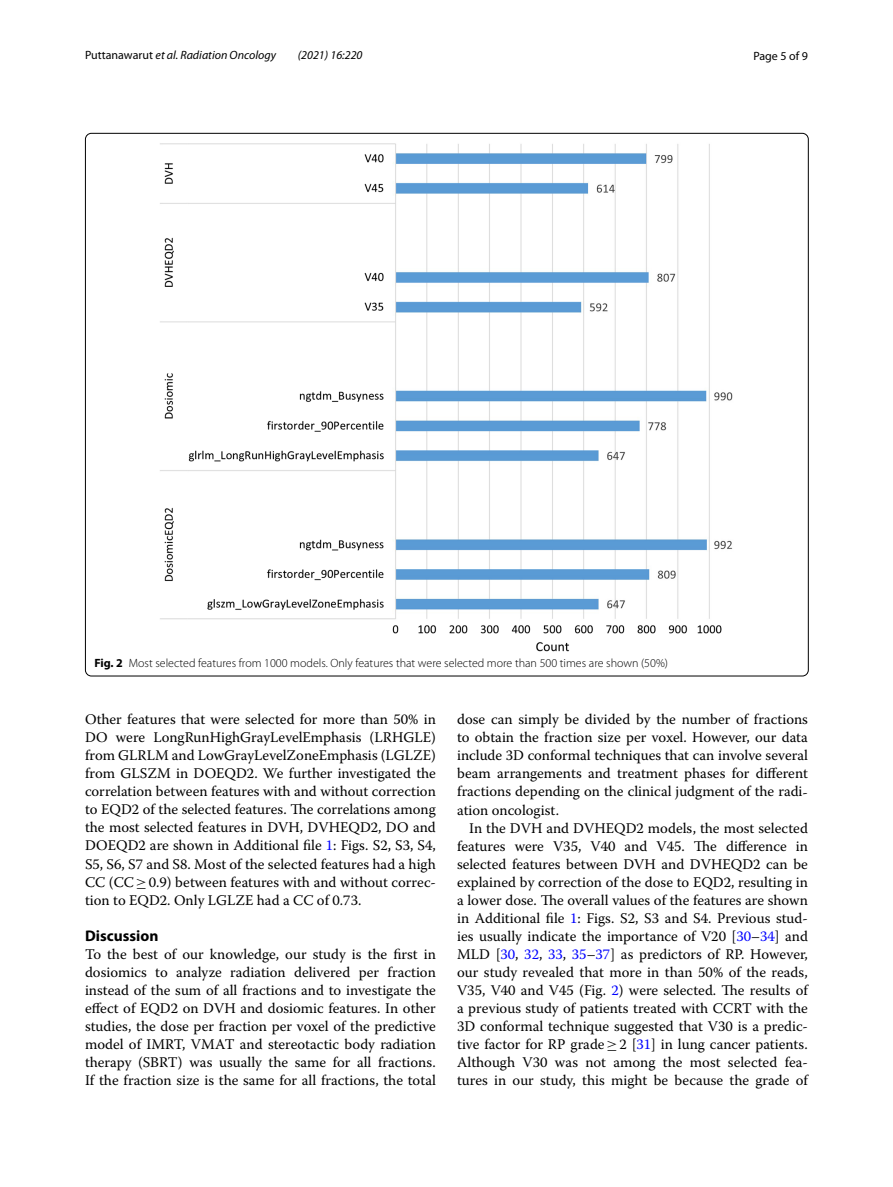
<style>
.page{position:relative;width:893px;height:1187px;background:#fff}
.page>*{position:absolute;margin:0;border:0;box-sizing:border-box;transform-origin:0 0}
.t1{font:700 15.45px "Myriad Pro";color:#000}
.t2{font:14.7px/18px "Warnock Pro";color:#000;text-align:justify}
.t3{font:300 12px "Myriad Pro";color:#000}
.t4{font:italic 12px "Myriad Pro";color:#000}
.t5{font:12px "Myriad Pro";color:#000}
.s1{font-style:normal}
.s2{font-weight:700}
.s3{color:#00f}
.s4{font-family:"MTSY"}
</style>
<div class="page">
<img style="left:160px;top:143px;width:573px;height:508px">
<p class="t4" style="left:85px;top:48px;width:192px"><span class="s1">Puttanawarut</span> et al. Radiation Oncology</p>
<p class="t4" style="left:298px;top:48px;width:66px">(2021) 16:220</p>
<p class="t5" style="left:753px;top:48px;width:56px">Page 5 of 9</p>
<p class="t3" style="left:94px;top:656px;width:575px"><span class="s2">Fig. 2</span> Most selected features from 1000 models. Only features that were selected more than 500 times are shown (50%)</p>
<p class="t2" style="left:85px;top:710px;width:352px">Other features that were selected for more than 50% in DO were LongRunHighGrayLevelEmphasis (LRHGLE) from GLRLM and LowGrayLevelZoneEmphasis (LGLZE) from GLSZM in DOEQD2. We further investigated the correlation between features with and without correction to EQD2 of the selected features. The correlations among the most selected features in DVH, DVHEQD2, DO and DOEQD2 are shown in Additional file <span class="s3">1</span>: Figs. S2, S3, S4, S5, S6, S7 and S8. Most of the selected features had a high CC (CC<span class="s4">≥</span>0.9) between features with and without correc&shy;tion to EQD2. Only LGLZE had a CC of 0.73.</p>
<p class="t1" style="left:85px;top:925px;width:75px">Discussion</p>
<p class="t2" style="left:85px;top:944px;width:352px">To the best of our knowledge, our study is the first in dosiomics to analyze radiation delivered per fraction instead of the sum of all fractions and to investigate the effect of EQD2 on DVH and dosiomic features. In other studies, the dose per fraction per voxel of the predictive model of IMRT, VMAT and stereotactic body radiation therapy (SBRT) was usually the same for all fractions.<br>If the fraction size is the same for all fractions, the total</p>
<p class="t2" style="left:457px;top:710px;width:352px">dose can simply be divided by the number of fractions to obtain the fraction size per voxel. However, our data include 3D conformal techniques that can involve several beam arrangements and treatment phases for different fractions depending on the clinical judgment of the radi&shy;ation oncologist.</p>
<p class="t2" style="left:457px;top:818px;width:352px;text-indent:12px">In the DVH and DVHEQD2 models, the most selected features were V35, V40 and V45. The difference in selected features between DVH and DVHEQD2 can be explained by correction of the dose to EQD2, resulting in a lower dose. The overall values of the features are shown in Additional file <span class="s3">1</span>: Figs. S2, S3 and S4. Previous stud&shy;ies usually indicate the importance of V20 [<span class="s3">30</span>–<span class="s3">34</span>] and MLD [<span class="s3">30</span>, <span class="s3">32</span>, <span class="s3">33</span>, <span class="s3">35</span>–<span class="s3">37</span>] as predictors of RP. However, our study revealed that more in than 50% of the reads, V35, V40 and V45 (Fig. <span class="s3">2</span>) were selected. The results of a previous study of patients treated with CCRT with the 3D conformal technique suggested that V30 is a predic&shy;tive factor for RP grade<span class="s4">≥</span>2 [<span class="s3">31</span>] in lung cancer patients.<br>Although V30 was not among the most selected fea&shy;tures in our study, this might be because the grade of</p>
</div>
